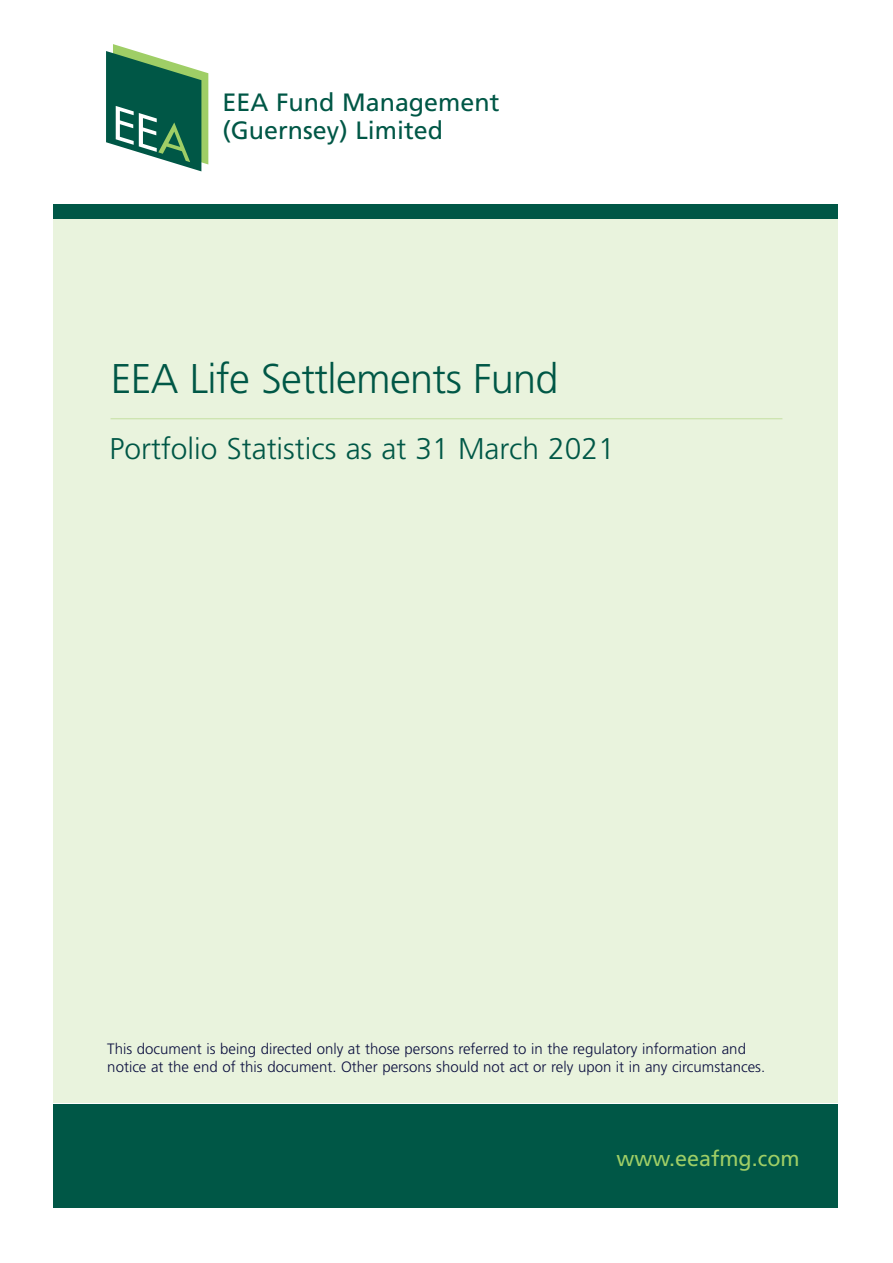
<style>
.page{position:relative;width:893px;height:1263px;background:#fff}
.page>*{position:absolute;margin:0;border:0;box-sizing:border-box;transform-origin:0 0}
.t1{font:300 41.55px "Frutiger";letter-spacing:-.015em;color:#005746}
.t2{font:300 30px "Frutiger";color:#005746}
.t3{font:25.05px "Frutiger";color:#005746}
.t4{font:21.6px "Frutiger";color:#9fce66}
.t5{font:300 15px/18px "Frutiger";color:#0b0f3f}
</style>
<div class="page">
<div style="left:53px;top:1104px;width:785px;height:104px;background:#005746"></div>
<div style="left:53px;top:215px;width:785px;height:888px;background:#e9f3dd"></div>
<svg style="left:106px;top:44px;width:102px;height:127px"></svg>
<div style="left:53px;top:204px;width:785px;height:14px;background:#005746"></div>
<hr style="left:111px;top:418px;width:671px;height:1px;background:#c4dfa1">
<p class="t3" style="left:223px;top:92px;width:278px">EEA Fund Management</p>
<p class="t3" style="left:223px;top:120px;width:222px">(Guernsey) Limited</p>
<p class="t1" style="left:111px;top:362px;width:450px">EEA Life Settlements Fund</p>
<p class="t2" style="left:109px;top:437px;width:507px">Portfolio Statistics as at 31 March 2021</p>
<p class="t5" style="left:107px;top:1040px;width:659px">This document is being directed only at those persons referred to in the regulatory information and notice at the end of this document. Other persons should not act or rely upon it in any circumstances.</p>
<p class="t4" style="left:616px;top:1149px;width:185px">www.eeafmg.com</p>
</div>
